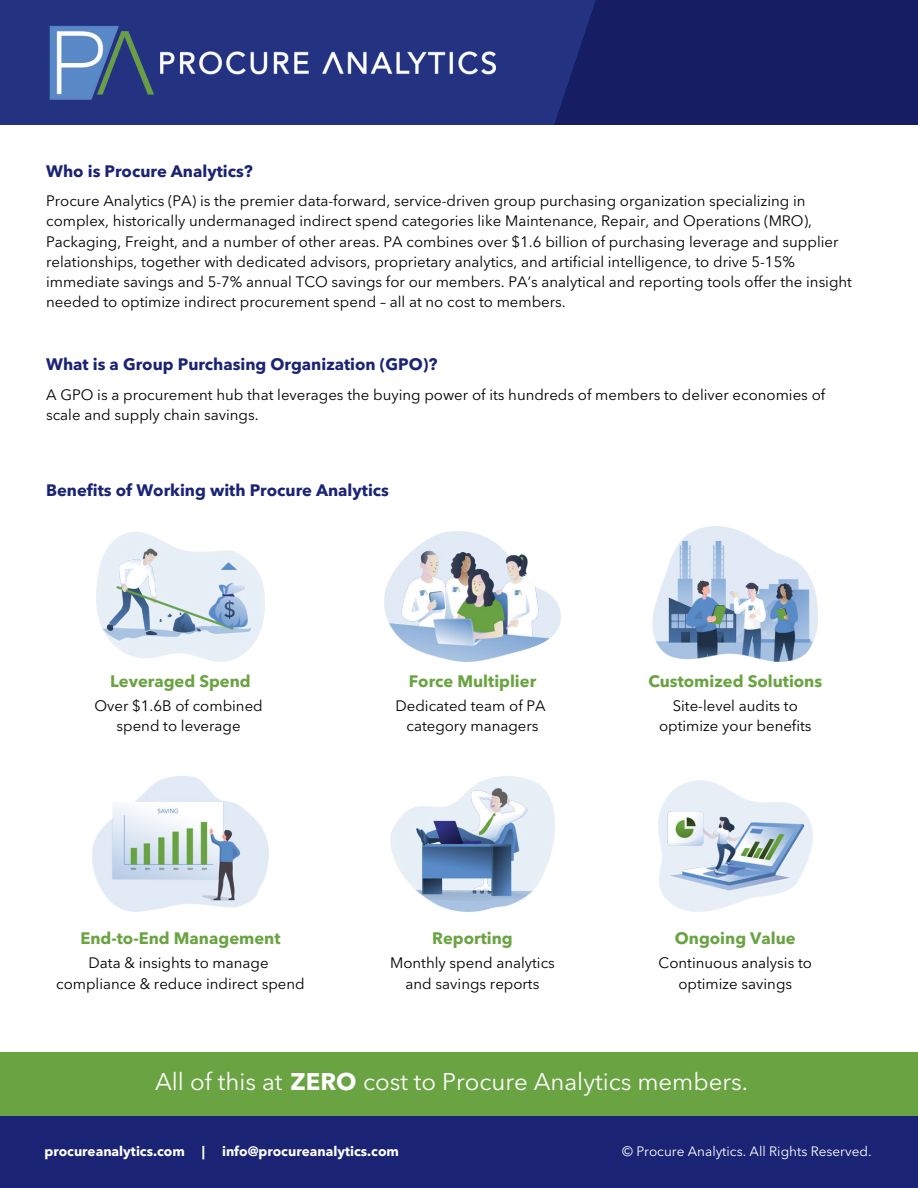
<style>
.page{position:relative;width:918px;height:1188px;background:#fff}
.page>*{position:absolute;margin:0;border:0;box-sizing:border-box;transform-origin:0 0}
.t1{font:24px "Avenir Next LT Pro";color:#fff}
.t2{font:700 16.5px "Avenir Next LT Pro";color:#1a2374}
.t3{font:700 16.5px "Avenir Next LT Pro";color:#6aa342}
.t4{font:15px/20.2px "Avenir Next LT Pro";color:#000;text-align:center}
.t5{font:700 13.5px "Avenir Next LT Pro";color:#fff}
.t6{font:13.5px "Avenir Next LT Pro";color:#fff}
.s1{font-weight:700}
.s2{color:#6aa342}
</style>
<div class="page">
<svg style="left:0;top:0;width:918px;height:125px;background:#1b266f"></svg>
<img style="left:46px;top:22px;width:449px;height:83px">
<img style="left:96px;top:532px;width:169px;height:130px">
<img style="left:92px;top:777px;width:177px;height:135px">
<img style="left:385px;top:531px;width:175px;height:131px">
<img style="left:391px;top:777px;width:164px;height:135px">
<img style="left:652px;top:526px;width:166px;height:135px">
<img style="left:658px;top:780px;width:154px;height:132px">
<div style="left:0;top:1116px;width:918px;height:72px;background:#1a2374"></div>
<div style="left:0;top:1052px;width:918px;height:63px;background:#6aa342"></div>
<p class="t2" style="left:46px;top:161px;width:208px">Who is Procure Analytics?</p>
<p class="t4" style="left:46px;top:191px;width:807px;text-align:left">Procure Analytics (PA) is the premier data-forward, service-driven group purchasing organization specializing in complex, historically undermanaged indirect spend categories like Maintenance, Repair, and Operations (MRO), Packaging, Freight, and a number of other areas. PA combines over $1.6 billion of purchasing leverage and supplier relationships, together with dedicated advisors, proprietary analytics, and artificial intelligence, to drive 5-15% immediate savings and 5-7% annual TCO savings for our members. PA’s analytical and reporting tools offer the insight needed to optimize indirect procurement spend – all at no cost to members.</p>
<p class="t2" style="left:46px;top:354px;width:393px">What is a Group Purchasing Organization (GPO)?</p>
<p class="t4" style="left:46px;top:384px;width:781px;text-align:left">A GPO is a procurement hub that leverages the buying power of its hundreds of members to deliver economies of scale and supply chain savings.</p>
<p class="t2" style="left:46px;top:480px;width:344px">Benefits of Working with Procure Analytics</p>
<p class="t3" style="left:110px;top:671px;width:142px">Leveraged Spend</p>
<p class="t4" style="left:94px;top:696px;width:170px">Over $1.6B of combined spend to leverage</p>
<p class="t3" style="left:409px;top:671px;width:129px">Force Multiplier</p>
<p class="t4" style="left:396px;top:696px;width:152px">Dedicated team of PA category managers</p>
<p class="t3" style="left:80px;top:928px;width:202px">End-to-End Management</p>
<p class="t4" style="left:56px;top:953px;width:250px">Data &amp; insights to manage compliance &amp; reduce indirect spend</p>
<p class="t3" style="left:432px;top:928px;width:82px">Reporting</p>
<p class="t4" style="left:390px;top:953px;width:166px">Monthly spend analytics and savings reports</p>
<p class="t3" style="left:648px;top:671px;width:175px">Customized Solutions</p>
<p class="t4" style="left:659px;top:696px;width:154px">Site-level audits to optimize your benefits</p>
<p class="t3" style="left:675px;top:928px;width:122px">Ongoing Value</p>
<p class="t4" style="left:659px;top:953px;width:155px">Continuous analysis to optimize savings</p>
<h1 class="t1" style="left:155px;top:1067px;width:203px">All of this at <span class="s1">ERO</span></h1>
<h1 class="t1" style="left:288px;top:1067px;width:461px"><span class="s2">ZERO</span> cost to Procure Analytics members.</h1>
<p class="t5" style="left:44px;top:1143px;width:356px">procureanalytics.com | info@procureanalytics.com</p>
<p class="t6" style="left:622px;top:1143px;width:251px">© Procure Analytics. All Rights Reserved.</p>
</div>
